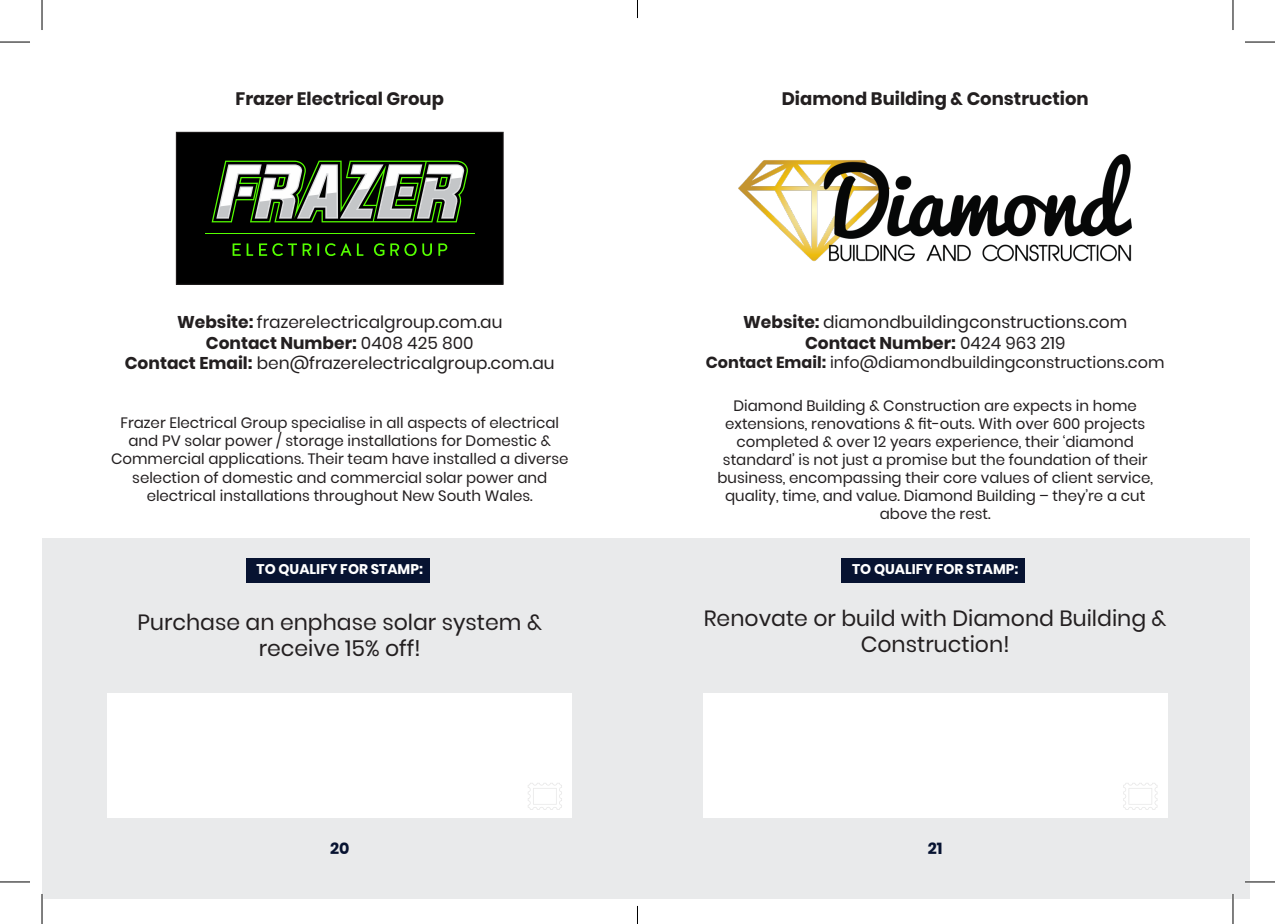
<style>
.page{position:relative;width:1275px;height:924px;background:#fff}
.page>*{position:absolute;margin:0;border:0;box-sizing:border-box;transform-origin:0 0}
.t1{font:22px/26.4px "Poppins";color:#231f20;text-align:center}
.t2{font:700 18px "Poppins";color:#231f20}
.t3{font:17px "Poppins";color:#231f20}
.t4{font:700 17px "Poppins";color:#231f20}
.t5{font:16px "Poppins";color:#231f20}
.t6{font:700 16px "Poppins";color:#071331}
.t7{font:15px/18px "Poppins";color:#231f20;text-align:center}
.t8{font:700 14px "Poppins";color:#fff}
.s1{font-weight:700}
.s2{font-weight:400}
</style>
<div class="page">
<div style="left:42px;top:538px;width:630px;height:360px;background:#e9eaeb"></div>
<div style="left:246px;top:557px;width:183px;height:25px;background:#071331"></div>
<div style="left:107px;top:693px;width:465px;height:124px;background:#fff"></div>
<svg style="left:528px;top:783px;width:34px;height:26px"></svg>
<div style="left:637px;top:538px;width:613px;height:360px;background:#e9eaeb"></div>
<div style="left:841px;top:557px;width:183px;height:25px;background:#071331"></div>
<div style="left:703px;top:693px;width:464px;height:124px;background:#fff"></div>
<svg style="left:1123px;top:783px;width:34px;height:26px"></svg>
<img style="left:739px;top:155px;width:392px;height:107px">
<div style="left:176px;top:132px;width:327px;height:152px;background:#000"></div>
<div style="left:176px;top:132px;width:327px;height:152px;border:1px solid #231f20"></div>
<svg style="left:233px;top:243px;width:214px;height:13px"></svg>
<hr style="left:205px;top:233px;width:270px;height:1px;background:#5f0">
<svg style="left:212px;top:160px;width:256px;height:62px"></svg>
<hr style="left:1245px;top:880px;width:30px;height:2px;background:#fff">
<hr style="left:1231px;top:893px;width:3px;height:30px;background:#fff">
<hr style="left:0;top:42px;width:30px;height:1px;background:#000">
<hr style="left:1245px;top:42px;width:30px;height:1px;background:#000">
<hr style="left:0;top:881px;width:30px;height:1px;background:#000">
<hr style="left:1245px;top:881px;width:30px;height:1px;background:#000">
<hr style="left:42px;top:0;width:1px;height:30px;background:#000">
<hr style="left:42px;top:893px;width:1px;height:30px;background:#000">
<hr style="left:1232px;top:0;width:1px;height:30px;background:#000">
<hr style="left:1232px;top:893px;width:1px;height:30px;background:#000">
<svg style="left:637px;top:0;width:1px;height:18px"></svg>
<svg style="left:637px;top:905px;width:1px;height:18px"></svg>
<p class="t2" style="left:236px;top:89px;width:210px">Frazer Electrical Group</p>
<p class="t2" style="left:782px;top:89px;width:308px">Diamond Building &amp; Construction</p>
<p class="t3" style="left:177px;top:312px;width:327px"><span class="s1">Website:</span> frazerelectricalgroup.com.au</p>
<p class="t4" style="left:206px;top:333px;width:269px">Contact Number: <span class="s2">0408 425 800</span></p>
<p class="t3" style="left:125px;top:353px;width:431px"><span class="s1">Contact Email:</span> ben@frazerelectricalgroup.com.au</p>
<p class="t3" style="left:743px;top:312px;width:386px"><span class="s1">Website:</span> diamondbuildingconstructions.com</p>
<p class="t4" style="left:805px;top:333px;width:262px">Contact Number: <span class="s2">0424 963 219</span></p>
<p class="t5" style="left:706px;top:353px;width:460px"><span class="s1">Contact Email:</span> info@diamondbuildingconstructions.com</p>
<p class="t7" style="left:111px;top:414px;width:459px">Frazer Electrical Group specialise in all aspects of electrical and PV solar power / storage installations for Domestic &amp; Commercial applications. Their team have installed a diverse selection of domestic and commercial solar power and electrical installations throughout New South Wales.</p>
<p class="t7" style="left:717px;top:397px;width:437px">Diamond Building &amp; Construction are expects in home extensions, renovations &amp; fit-outs. With over 600 projects completed &amp; over 12 years experience, their ‘diamond standard’ is not just a promise but the foundation of their business, encompassing their core values of client service, quality, time, and value. Diamond Building – they’re a cut above the rest.</p>
<p class="t8" style="left:257px;top:561px;width:168px">TO QUALIFY FOR STAMP:</p>
<p class="t8" style="left:852px;top:561px;width:168px">TO QUALIFY FOR STAMP:</p>
<p class="t1" style="left:137px;top:608px;width:406px">Purchase an enphase solar system &amp;</p>
<p class="t1" style="left:259px;top:635px;width:164px">receive 15% off!</p>
<p class="t1" style="left:704px;top:604px;width:464px">Renovate or build with Diamond Building &amp;<br>Construction!</p>
<p class="t6" style="left:330px;top:839px;width:21px">20</p>
<p class="t6" style="left:928px;top:839px;width:16px">21</p>
</div>
